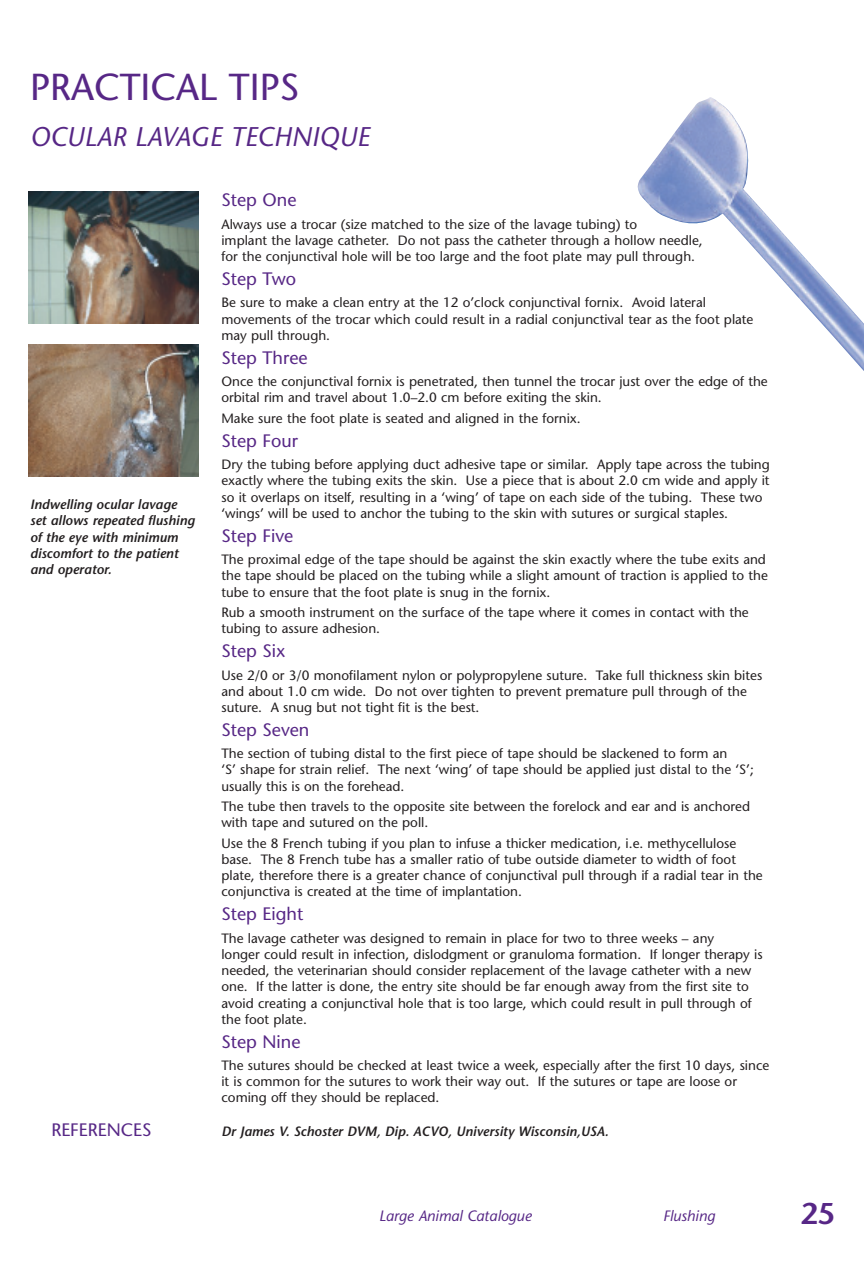
<style>
.page{position:relative;width:864px;height:1262px;background:#fff}
.page>*{position:absolute;margin:0;border:0;box-sizing:border-box;transform-origin:0 0}
.t1{font:37.5px "Stone Sans";color:#572786}
.t2{font:600 30px "Stone Sans";color:#572786}
.t3{font:italic 27px "Stone Sans";color:#572786}
.t4{font:18px "Stone Sans";color:#572786}
.t5{font:italic 15px "Stone Sans";color:#572786}
.t6{font:13.5px/16.2px "Stone Sans";color:#231f20}
.t7{font:italic 600 13.5px/16.2px "Stone Sans";color:#231f20}
</style>
<div class="page">
<img style="left:29px;top:191px;width:170px;height:132px">
<img style="left:29px;top:344px;width:170px;height:132px">
<img style="left:637px;top:98px;width:227px;height:273px">
<h1 class="t1" style="left:30px;top:73px;width:271px">PRACTICAL TIPS</h1>
<h3 class="t3" style="left:30px;top:126px;width:341px">OCULAR LAVAGE TECHNIQUE</h3>
<p class="t7" style="left:30px;top:498px;width:166px">Indwelling ocular lavage set allows repeated flushing of the eye with minimum discomfort to the patient and operator.</p>
<h3 class="t4" style="left:221px;top:193px;width:77px">Step One</h3>
<p class="t6" style="left:221px;top:217px;width:483px">Always use a trocar (size matched to the size of the lavage tubing) to<br>implant the lavage catheter. Do not pass the catheter through a hollow needle, for the conjunctival hole will be too large and the foot plate may pull through.</p>
<h3 class="t4" style="left:221px;top:272px;width:76px">Step Two</h3>
<p class="t6" style="left:221px;top:296px;width:534px">Be sure to make a clean entry at the 12 o’clock conjunctival fornix. Avoid lateral movements of the trocar which could result in a radial conjunctival tear as the foot plate may pull through.</p>
<h3 class="t4" style="left:221px;top:350px;width:88px">Step Three</h3>
<p class="t6" style="left:221px;top:375px;width:548px">Once the conjunctival fornix is penetrated, then tunnel the trocar just over the edge of the orbital rim and travel about 1.0–2.0 cm before exiting the skin.</p>
<p class="t6" style="left:221px;top:411px;width:361px">Make sure the foot plate is seated and aligned in the fornix.</p>
<h3 class="t4" style="left:221px;top:433px;width:78px">Step Four</h3>
<p class="t6" style="left:221px;top:458px;width:550px">Dry the tubing before applying duct adhesive tape or similar. Apply tape across the tubing exactly where the tubing exits the skin. Use a piece that is about 2.0 cm wide and apply it so it overlaps on itself, resulting in a ‘wing’ of tape on each side of the tubing. These two ‘wings’ will be used to anchor the tubing to the skin with sutures or surgical staples.</p>
<h3 class="t4" style="left:221px;top:528px;width:74px">Step Five</h3>
<p class="t6" style="left:221px;top:553px;width:548px">The proximal edge of the tape should be against the skin exactly where the tube exits and the tape should be placed on the tubing while a slight amount of traction is applied to the tube to ensure that the foot plate is snug in the fornix.</p>
<p class="t6" style="left:221px;top:605px;width:529px">Rub a smooth instrument on the surface of the tape where it comes in contact with the tubing to assure adhesion.</p>
<h3 class="t4" style="left:221px;top:643px;width:66px">Step Six</h3>
<p class="t6" style="left:221px;top:668px;width:542px">Use 2/0 or 3/0 monofilament nylon or polypropylene suture. Take full thickness skin bites and about 1.0 cm wide. Do not over tighten to prevent premature pull through of the suture. A snug but not tight fit is the best.</p>
<h3 class="t4" style="left:221px;top:722px;width:90px">Step Seven</h3>
<p class="t6" style="left:221px;top:747px;width:534px">The section of tubing distal to the first piece of tape should be slackened to form an<br>‘S’ shape for strain relief. The next ‘wing’ of tape should be applied just distal to the ‘S’; usually this is on the forehead.</p>
<p class="t6" style="left:221px;top:799px;width:530px">The tube then travels to the opposite site between the forelock and ear and is anchored with tape and sutured on the poll.</p>
<p class="t6" style="left:221px;top:836px;width:543px">Use the 8 French tubing if you plan to infuse a thicker medication, i.e. methycellulose base. The 8 French tube has a smaller ratio of tube outside diameter to width of foot plate, therefore there is a greater chance of conjunctival pull through if a radial tear in the conjunctiva is created at the time of implantation.</p>
<h3 class="t4" style="left:221px;top:907px;width:83px">Step Eight</h3>
<p class="t6" style="left:221px;top:931px;width:543px">The lavage catheter was designed to remain in place for two to three weeks – any<br>longer could result in infection, dislodgment or granuloma formation. If longer therapy is needed, the veterinarian should consider replacement of the lavage catheter with a new one. If the latter is done, the entry site should be far enough away from the first site to avoid creating a conjunctival hole that is too large, which could result in pull through of the foot plate.</p>
<h3 class="t4" style="left:221px;top:1034px;width:81px">Step Nine</h3>
<p class="t6" style="left:221px;top:1058px;width:549px">The sutures should be checked at least twice a week, especially after the first 10 days, since it is common for the sutures to work their way out. If the sutures or tape are loose or coming off they should be replaced.</p>
<h3 class="t4" style="left:51px;top:1122px;width:102px">REFERENCES</h3>
<p class="t7" style="left:221px;top:1124px;width:389px">Dr James V. Schoster DVM, Dip. ACVO, University Wisconsin,USA.</p>
<p class="t5" style="left:379px;top:1210px;width:154px">Large Animal Catalogue</p>
<p class="t5" style="left:663px;top:1210px;width:53px">Flushing</p>
<h2 class="t2" style="left:801px;top:1201px;width:36px">25</h2>
</div>
